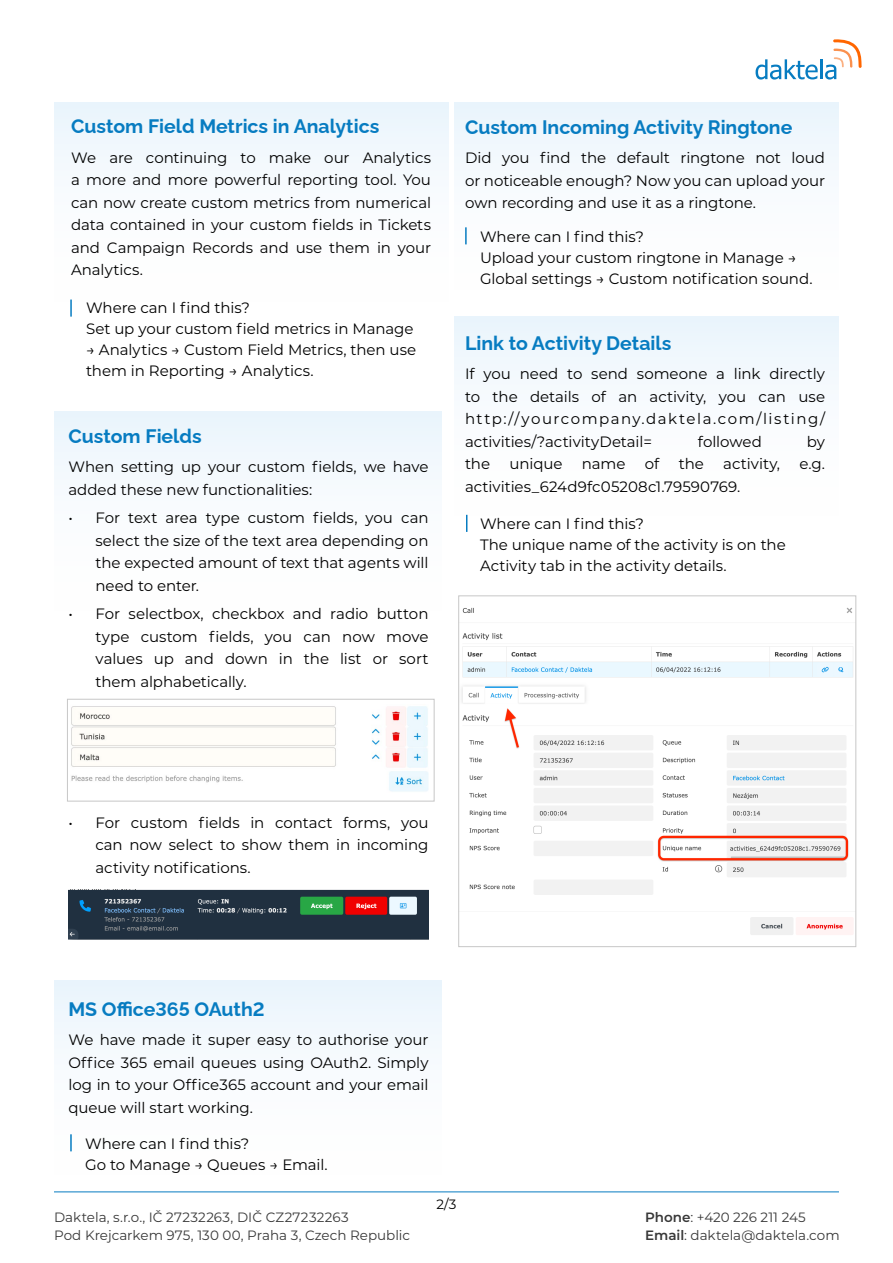
<style>
.page{position:relative;width:893px;height:1263px;background:#fff}
.page>*{position:absolute;margin:0;border:0;box-sizing:border-box;transform-origin:0 0}
.t1{font:700 19.5px "Raleway";color:#077cc1}
.t2{font:15px/22.5px "Montserrat";letter-spacing:-.005em;color:#000;text-align:justify}
.t3{font:13.5px/18px "Montserrat";color:#383838}
.t4{font:13.5px "Montserrat";color:#000}
.s1{font-weight:600}
</style>
<div class="page">
<svg style="left:755px;top:59px;width:63px;height:21px"></svg>
<hr style="left:820px;top:59px;width:2px;height:20px;background:#077cc1">
<svg style="left:825px;top:39px;width:37px;height:41px"></svg>
<hr style="left:54px;top:1191px;width:785px;height:1px;background:#077cc1">
<img style="left:68px;top:889px;width:360px;height:50px">
<img style="left:70px;top:704px;width:359px;height:88px">
<div style="left:67px;top:699px;width:367px;height:102px;border:1px solid #c7c7c7"></div>
<img style="left:460px;top:607px;width:393px;height:328px">
<div style="left:458px;top:596px;width:398px;height:351px;border:1px solid #c7c7c7"></div>
<svg style="left:70px;top:300px;width:2px;height:17px"></svg>
<svg style="left:70px;top:1134px;width:2px;height:17px"></svg>
<svg style="left:466px;top:515px;width:1px;height:17px"></svg>
<svg style="left:465px;top:227px;width:2px;height:17px"></svg>
<h1 class="t1" style="left:71px;top:111px;width:310px">Custom Field Metrics in Analytics</h1>
<p class="t2" style="left:71px;top:146px;width:362px">We are continuing to make our Analytics a more and more powerful reporting tool. You can now create custom metrics from numerical data contained in your custom fields in Tickets and Campaign Records and use them in your Analytics.</p>
<p class="t2" style="left:86px;top:296px;width:329px;line-height:21px">Where can I find this?<br>Set up your custom field metrics in Manage</p>
<p class="t2" style="left:86px;top:338px;width:332px;line-height:21px">→ Analytics → Custom Field Metrics, then use them in Reporting → Analytics.</p>
<h1 class="t1" style="left:68px;top:420px;width:135px">Custom Fields</h1>
<p class="t2" style="left:68px;top:455px;width:362px">When setting up your custom fields, we have added these new functionalities:</p>
<p class="t2" style="left:95px;top:506px;width:335px;text-indent:-27px">• For text area type custom fields, you can select the size of the text area depending on the expected amount of text that agents will need to enter.</p>
<p class="t2" style="left:95px;top:602px;width:335px;text-indent:-27px">• For selectbox, checkbox and radio button type custom fields, you can now move values up and down in the list or sort them alphabetically.</p>
<h1 class="t1" style="left:465px;top:111px;width:329px">Custom Incoming Activity Ringtone</h1>
<p class="t2" style="left:465px;top:146px;width:361px">Did you find the default ringtone not loud or noticeable enough? Now you can upload your own recording and use it as a ringtone.</p>
<p class="t2" style="left:480px;top:225px;width:334px;line-height:21px;text-align:left">Where can I find this?<br>Upload your custom ringtone in Manage →<br>Global settings → Custom notification sound.</p>
<h1 class="t1" style="left:465px;top:328px;width:208px">Link to Activity Details</h1>
<p class="t2" style="left:465px;top:362px;width:362px">If you need to send someone a link directly to the details of an activity, you can use http://yourcompany.daktela.com/listing/ activities/?activityDetail=</p>
<p class="t2" style="left:698px;top:430px;width:66px">followed</p>
<p class="t2" style="left:807px;top:430px;width:20px">by</p>
<p class="t2" style="left:465px;top:452px;width:27px">the</p>
<p class="t2" style="left:510px;top:452px;width:54px">unique</p>
<p class="t2" style="left:582px;top:452px;width:45px">name</p>
<p class="t2" style="left:645px;top:452px;width:16px">of</p>
<p class="t2" style="left:679px;top:452px;width:27px">the</p>
<p class="t2" style="left:723px;top:452px;width:58px">activity,</p>
<p class="t2" style="left:799px;top:452px;width:27px">e.g.</p>
<p class="t2" style="left:465px;top:475px;width:277px">activities_624d9fc05208c1.79590769.</p>
<p class="t2" style="left:480px;top:513px;width:307px;line-height:21px;text-align:left">Where can I find this?<br>The unique name of the activity is on the<br>Activity tab in the activity details.</p>
<p class="t2" style="left:95px;top:810px;width:335px;text-indent:-27px">• For custom fields in contact forms, you can now select to show them in incoming activity notifications.</p>
<h1 class="t1" style="left:68px;top:994px;width:198px">MS Office365 OAuth2</h1>
<p class="t2" style="left:68px;top:1028px;width:362px">We have made it super easy to authorise your Office 365 email queues using OAuth2. Simply log in to your Office365 account and your email queue will start working.</p>
<p class="t2" style="left:85px;top:1132px;width:244px;line-height:21px">Where can I find this?<br>Go to Manage → Queues → Email.</p>
<p class="t4" style="left:436px;top:1195px;width:21px">2/3</p>
<p class="t3" style="left:54px;top:1208px;width:358px">Daktela, s.r.o., IČ 27232263, DIČ CZ27232263<br>Pod Krejcarkem 975, 130 00, Praha 3, Czech Republic</p>
<p class="t3" style="left:645px;top:1208px;width:196px"><span class="s1">Phone</span>: +420 226 211 245<br><span class="s1">Email</span>: daktela@daktela.com</p>
</div>
